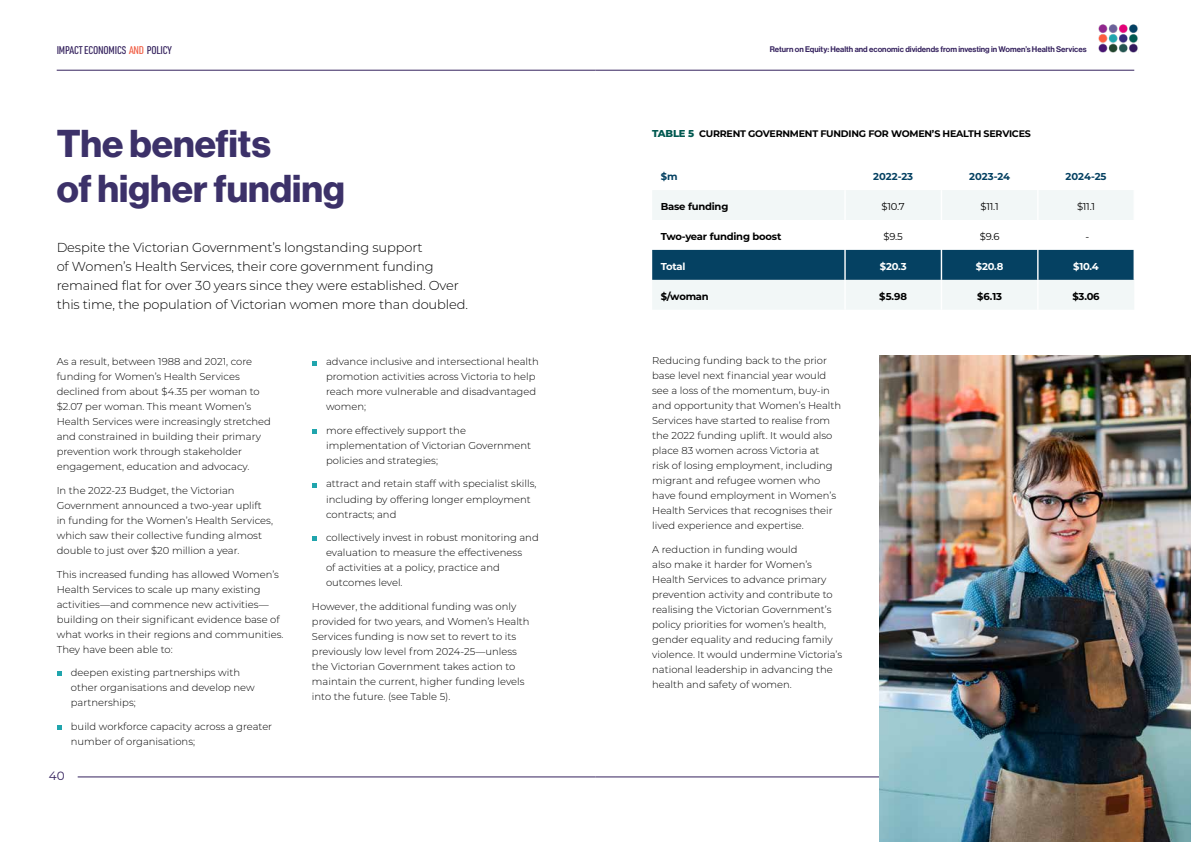
<style>
.page{position:relative;width:1191px;height:842px;background:#fff}
.page>*{position:absolute;margin:0;border:0;box-sizing:border-box;transform-origin:0 0}
.t1{font:38px/45.6px "N Haas Grotesk DS Pro 75 Bd";color:#3c3169}
.t2{font:300 13px/19px "Montserrat";letter-spacing:-.01em;color:#000}
.t3{font:12px "Montserrat";color:#34215d}
.t4{font:500 11px "URWDIN Cond";letter-spacing:-.02em;color:#34215d}
.t5{font:300 10px/15px "Montserrat";color:#000}
.t6{font:700 10px "Montserrat";letter-spacing:-.02em;color:#000}
.t7{font:10px "Montserrat";color:#000}
.t8{font:700 10px "Montserrat";color:#054162}
.t9{font:700 10px "Montserrat";letter-spacing:-.02em;color:#fff}
.t10{font:700 9.5px "Montserrat";letter-spacing:-.025em;color:#000}
.t11{font:8px "N Haas Grotesk DS Pro 65 Md";color:#34215d}
.s1{color:#f15d43}
.s2{font-weight:800;font-size:10px;color:#005950}
</style>
<div class="page">
<hr style="left:595px;top:777px;width:520px;height:1px;background:#34215d">
<hr style="left:78px;top:777px;width:517px;height:1px;background:#34215d">
<hr style="left:595px;top:70px;width:539px;height:1px;background:#34215d">
<hr style="left:57px;top:70px;width:538px;height:1px;background:#34215d">
<img style="left:1098px;top:24px;width:40px;height:29px">
<img style="left:879px;top:356px;width:312px;height:486px">
<svg style="left:57px;top:671px;width:4px;height:5px"></svg>
<svg style="left:57px;top:725px;width:4px;height:4px"></svg>
<svg style="left:312px;top:361px;width:4px;height:4px"></svg>
<svg style="left:312px;top:429px;width:4px;height:5px"></svg>
<svg style="left:312px;top:483px;width:4px;height:4px"></svg>
<svg style="left:312px;top:536px;width:4px;height:5px"></svg>
<svg style="left:652px;top:190px;width:482px;height:119px;fill:#f2f7f7"></svg>
<div style="left:652px;top:250px;width:481px;height:30px;background:#054162"></div>
<hr style="left:844px;top:190px;width:1px;height:30px;background:#fff">
<hr style="left:940px;top:190px;width:2px;height:30px;background:#fff">
<hr style="left:1037px;top:190px;width:1px;height:30px;background:#fff">
<hr style="left:1133px;top:190px;width:2px;height:30px;background:#fff">
<hr style="left:844px;top:220px;width:1px;height:30px;background:#fff">
<hr style="left:940px;top:220px;width:2px;height:30px;background:#fff">
<hr style="left:1037px;top:220px;width:1px;height:30px;background:#fff">
<hr style="left:1133px;top:220px;width:2px;height:30px;background:#fff">
<hr style="left:844px;top:250px;width:1px;height:30px;background:#fff">
<hr style="left:940px;top:250px;width:2px;height:30px;background:#fff">
<hr style="left:1037px;top:250px;width:1px;height:30px;background:#fff">
<hr style="left:1133px;top:250px;width:2px;height:30px;background:#fff">
<hr style="left:844px;top:280px;width:1px;height:30px;background:#fff">
<hr style="left:940px;top:280px;width:2px;height:30px;background:#fff">
<hr style="left:1037px;top:280px;width:1px;height:30px;background:#fff">
<p class="t4" style="left:57px;top:43px;width:117px">IMPACT ECONOMICS <span class="s1">AND</span> POLICY</p>
<p class="t11" style="left:769px;top:45px;width:318px">Return on Equity: Health and economic dividends from investing in Women’s Health Services</p>
<h1 class="t1" style="left:57px;top:121px;width:290px">The benefits<br>of higher funding</h1>
<p class="t2" style="left:57px;top:238px;width:413px">Despite the Victorian Government’s longstanding support<br>of Women’s Health Services, their core government funding remained flat for over 30 years since they were established. Over this time, the population of Victorian women more than doubled.</p>
<p class="t5" style="left:57px;top:354px;width:216px">As a result, between 1988 and 2021, core funding for Women’s Health Services declined from about $4.35 per woman to $2.07 per woman. This meant Women’s Health Services were increasingly stretched and constrained in building their primary prevention work through stakeholder engagement, education and advocacy.</p>
<p class="t5" style="left:57px;top:483px;width:218px">In the 2022-23 Budget, the Victorian Government announced a two-year uplift in funding for the Women’s Health Services, which saw their collective funding almost double to just over $20 million a year.</p>
<p class="t5" style="left:57px;top:566px;width:228px">This increased funding has allowed Women’s Health Services to scale up many existing activities—and commence new activities— building on their significant evidence base of what works in their regions and communities.<br>They have been able to:</p>
<p class="t5" style="left:71px;top:665px;width:185px">deepen existing partnerships with other organisations and develop new partnerships;</p>
<p class="t5" style="left:71px;top:718px;width:203px">build workforce capacity across a greater number of organisations;</p>
<p class="t3" style="left:49px;top:768px;width:17px">40</p>
<p class="t5" style="left:326px;top:354px;width:214px">advance inclusive and intersectional health promotion activities across Victoria to help reach more vulnerable and disadvantaged women;</p>
<p class="t5" style="left:326px;top:423px;width:207px">more effectively support the implementation of Victorian Government policies and strategies;</p>
<p class="t5" style="left:326px;top:476px;width:212px">attract and retain staff with specialist skills, including by offering longer employment contracts; and</p>
<p class="t5" style="left:326px;top:530px;width:214px">collectively invest in robust monitoring and evaluation to measure the effectiveness<br>of activities at a policy, practice and outcomes level.</p>
<p class="t5" style="left:312px;top:598px;width:219px">However, the additional funding was only provided for two years, and Women’s Health Services funding is now set to revert to its previously low level from 2024-25—unless the Victorian Government takes action to maintain the current, higher funding levels into the future. (see Table 5).</p>
<p class="t10" style="left:652px;top:127px;width:380px"><span class="s2">TABLE 5</span> CURRENT GOVERNMENT FUNDING FOR WOMEN’S HEALTH SERVICES</p>
<p class="t8" style="left:660px;top:169px;width:18px">$m</p>
<p class="t8" style="left:873px;top:169px;width:41px">2022-23</p>
<p class="t8" style="left:969px;top:169px;width:42px">2023-24</p>
<p class="t8" style="left:1065px;top:169px;width:42px">2024-25</p>
<p class="t6" style="left:660px;top:199px;width:69px">Base funding</p>
<p class="t7" style="left:881px;top:199px;width:25px">$10.7</p>
<p class="t7" style="left:980px;top:199px;width:20px">$11.1</p>
<p class="t7" style="left:1077px;top:199px;width:20px">$11.1</p>
<p class="t6" style="left:660px;top:229px;width:122px">Two-year funding boost</p>
<p class="t7" style="left:883px;top:229px;width:21px">$9.5</p>
<p class="t7" style="left:980px;top:229px;width:21px">$9.6</p>
<p class="t7" style="left:1085px;top:229px;width:5px">-</p>
<p class="t9" style="left:660px;top:259px;width:26px">Total</p>
<p class="t9" style="left:880px;top:259px;width:28px">$20.3</p>
<p class="t9" style="left:976px;top:259px;width:29px">$20.8</p>
<p class="t9" style="left:1073px;top:259px;width:27px">$10.4</p>
<p class="t6" style="left:660px;top:289px;width:50px">$/woman</p>
<p class="t6" style="left:879px;top:289px;width:29px">$5.98</p>
<p class="t6" style="left:977px;top:289px;width:27px">$6.13</p>
<p class="t6" style="left:1072px;top:289px;width:29px">$3.06</p>
<p class="t5" style="left:652px;top:353px;width:190px">Reducing funding back to the prior base level next financial year would see a loss of the momentum, buy-in and opportunity that Women’s Health Services have started to realise from the 2022 funding uplift. It would also place 83 women across Victoria at<br>risk of losing employment, including migrant and refugee women who have found employment in Women’s Health Services that recognises their lived experience and expertise.</p>
<p class="t5" style="left:652px;top:541px;width:191px">A reduction in funding would<br>also make it harder for Women’s Health Services to advance primary prevention activity and contribute to realising the Victorian Government’s policy priorities for women’s health, gender equality and reducing family violence. It would undermine Victoria’s national leadership in advancing the health and safety of women.</p>
</div>
